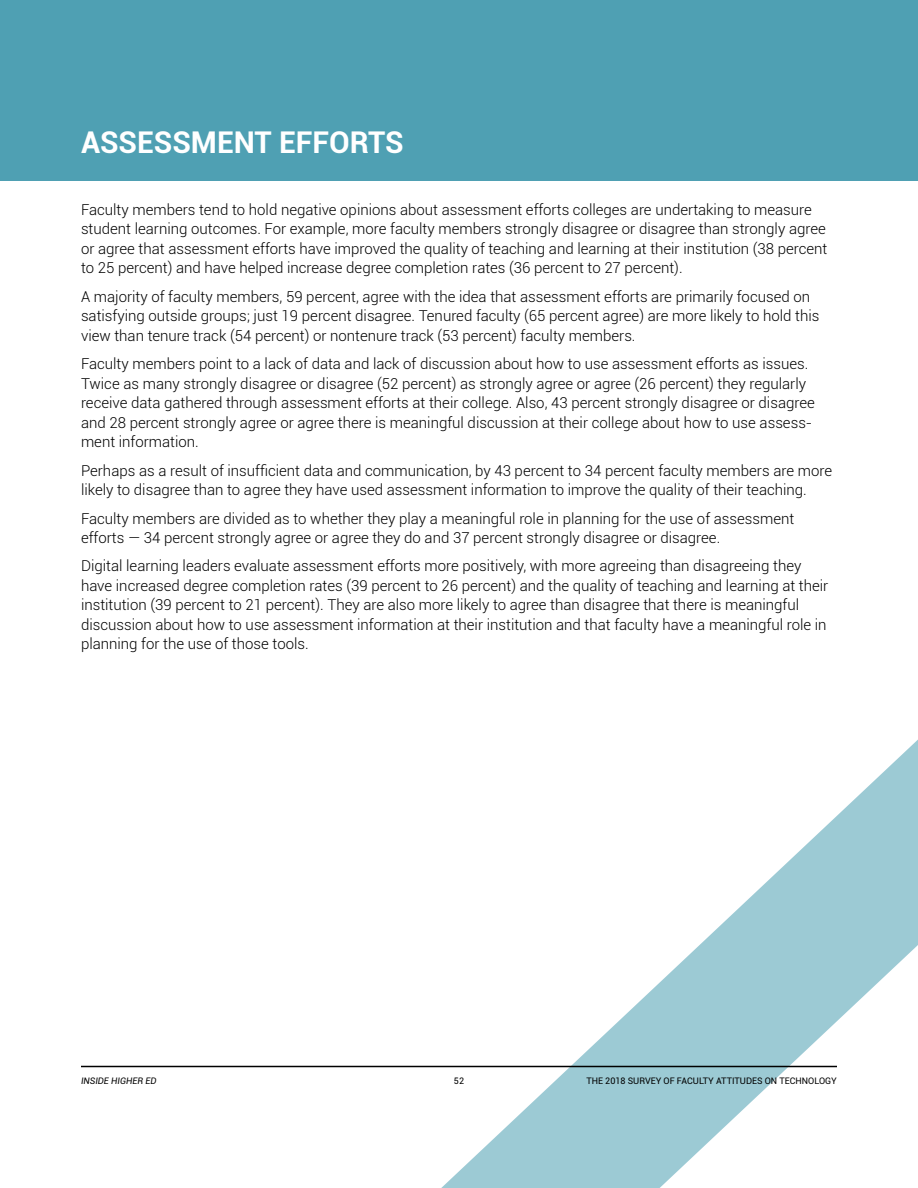
<style>
.page{position:relative;width:918px;height:1188px;background:#fff}
.page>*{position:absolute;margin:0;border:0;box-sizing:border-box;transform-origin:0 0}
.t1{font:700 30px "Roboto";color:#fff}
.t2{font:300 15px/19.5px "Roboto";color:#000}
.t3{font:9px "Roboto";color:#000}
.t4{font:italic 9px "Roboto";color:#000}
</style>
<div class="page">
<svg style="left:422px;top:739px;width:496px;height:449px"></svg>
<div style="left:0;top:0;width:918px;height:181px;background:#4fa0b3"></div>
<hr style="left:81px;top:1066px;width:756px;height:1px;background:#000">
<h1 class="t1" style="left:81px;top:121px;width:324px">ASSESSMENT EFFORTS</h1>
<p class="t2" style="left:81px;top:199px;width:748px">Faculty members tend to hold negative opinions about assessment efforts colleges are undertaking to measure student learning outcomes. For example, more faculty members strongly disagree or disagree than strongly agree or agree that assessment efforts have improved the quality of teaching and learning at their institution (38 percent to 25 percent) and have helped increase degree completion rates (36 percent to 27 percent).</p>
<p class="t2" style="left:81px;top:286px;width:740px">A majority of faculty members, 59 percent, agree with the idea that assessment efforts are primarily focused on satisfying outside groups; just 19 percent disagree. Tenured faculty (65 percent agree) are more likely to hold this view than tenure track (54 percent) or nontenure track (53 percent) faculty members.</p>
<p class="t2" style="left:81px;top:353px;width:735px">Faculty members point to a lack of data and lack of discussion about how to use assessment efforts as issues.<br>Twice as many strongly disagree or disagree (52 percent) as strongly agree or agree (26 percent) they regularly receive data gathered through assessment efforts at their college. Also, 43 percent strongly disagree or disagree and 28 percent strongly agree or agree there is meaningful discussion at their college about how to use assess&shy;ment information.</p>
<p class="t2" style="left:81px;top:460px;width:753px">Perhaps as a result of insufficient data and communication, by 43 percent to 34 percent faculty members are more likely to disagree than to agree they have used assessment information to improve the quality of their teaching.</p>
<p class="t2" style="left:81px;top:508px;width:715px">Faculty members are divided as to whether they play a meaningful role in planning for the use of assessment efforts — 34 percent strongly agree or agree they do and 37 percent strongly disagree or disagree.</p>
<p class="t2" style="left:81px;top:556px;width:749px">Digital learning leaders evaluate assessment efforts more positively, with more agreeing than disagreeing they have increased degree completion rates (39 percent to 26 percent) and the quality of teaching and learning at their institution (39 percent to 21 percent). They are also more likely to agree than disagree that there is meaningful discussion about how to use assessment information at their institution and that faculty have a meaningful role in planning for the use of those tools.</p>
<p class="t4" style="left:81px;top:1075px;width:77px">INSIDE HIGHER ED</p>
<p class="t3" style="left:454px;top:1075px;width:12px">52</p>
<p class="t3" style="left:586px;top:1075px;width:252px">THE 2018 SURVEY OF FACULTY ATTITUDES ON TECHNOLOGY</p>
</div>
